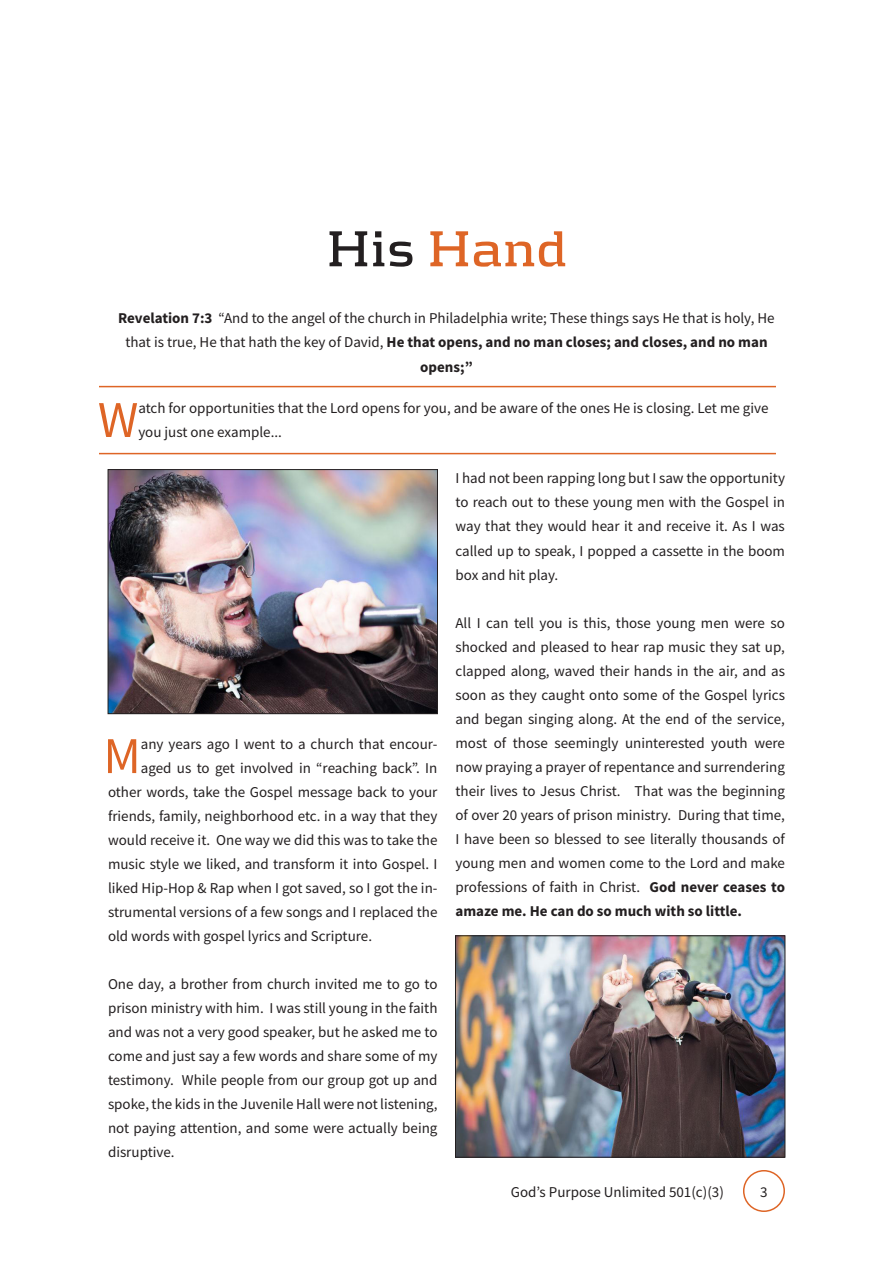
<style>
.page{position:relative;width:893px;height:1263px;background:#fff}
.page>*{position:absolute;margin:0;border:0;box-sizing:border-box;transform-origin:0 0}
.t1{font:700 52.5px "Kontrapunkt";color:#de6526}
.Description_Left{font:51.6px "Source Sans Pro";color:#de6526}
.Description_Left-2{font:15px/24px "Source Sans Pro";color:#231f20;text-align:justify}
.Description_Center{font:15px/24px "Source Sans Pro";color:#231f20;text-align:center}
.s1{color:#231f20}
.s2{font-weight:700}
</style>
<div class="page">
<div style="left:743px;top:1170px;width:42px;height:42px;border:2px solid #de6526;border-radius:50%"></div>
<img style="left:110px;top:471px;width:326px;height:241px">
<div style="left:108px;top:469px;width:330px;height:245px;border:1px solid #231f20"></div>
<img style="left:457px;top:937px;width:326px;height:218px">
<div style="left:455px;top:935px;width:330px;height:222px;border:1px solid #231f20"></div>
<hr style="left:99px;top:386px;width:677px;height:1px;background:#de6526">
<hr style="left:99px;top:453px;width:677px;height:1px;background:#de6526">
<p class="t1" style="left:326px;top:218px;width:242px"><span class="s1">His</span> Hand</p>
<p class="Description_Center" style="left:118px;top:306px;width:658px"><span class="s2">Revelation 7:3</span> “And to the angel of the church in Philadelphia write; These things says He that is holy, He that is true, He that hath the key of David, <span class="s2">He that opens, and no man closes; and closes, and no man opens;”</span></p>
<p class="Description_Left" style="left:98px;top:387px;width:42px">W</p>
<p class="Description_Left-2" style="left:138px;top:396px;width:632px">atch for opportunities that the Lord opens for you, and be aware of the ones He is closing. Let me give you just one example...</p>
<p class="Description_Left" style="left:103px;top:723px;width:39px">M</p>
<p class="Description_Left-2" style="left:141px;top:732px;width:298px">any years ago I went to a church that encour-</p>
<p class="Description_Left-2" style="left:141px;top:756px;width:298px">aged us to get involved in “reaching back”. In</p>
<p class="Description_Left-2" style="left:108px;top:780px;width:331px">other words, take the Gospel message back to your</p>
<p class="Description_Left-2" style="left:108px;top:804px;width:331px">friends, family, neighborhood etc. in a way that they</p>
<p class="Description_Left-2" style="left:108px;top:828px;width:331px">would receive it. One way we did this was to take the</p>
<p class="Description_Left-2" style="left:108px;top:852px;width:331px">music style we liked, and transform it into Gospel. I</p>
<p class="Description_Left-2" style="left:108px;top:876px;width:331px">liked Hip-Hop &amp; Rap when I got saved, so I got the in-</p>
<p class="Description_Left-2" style="left:108px;top:900px;width:331px">strumental versions of a few songs and I replaced the</p>
<p class="Description_Left-2" style="left:108px;top:924px;width:266px">old words with gospel lyrics and Scripture.</p>
<p class="Description_Left-2" style="left:108px;top:972px;width:331px">One day, a brother from church invited me to go to prison ministry with him. I was still young in the faith and was not a very good speaker, but he asked me to come and just say a few words and share some of my testimony. While people from our group got up and spoke, the kids in the Juvenile Hall were not listening, not paying attention, and some were actually being disruptive.</p>
<p class="Description_Left-2" style="left:455px;top:466px;width:331px">I had not been rapping long but I saw the opportunity to reach out to these young men with the Gospel in way that they would hear it and receive it. As I was called up to speak, I popped a cassette in the boom box and hit play.</p>
<p class="Description_Left-2" style="left:455px;top:610px;width:331px">All I can tell you is this, those young men were so shocked and pleased to hear rap music they sat up, clapped along, waved their hands in the air, and as soon as they caught onto some of the Gospel lyrics and began singing along. At the end of the service, most of those seemingly uninterested youth were now praying a prayer of repentance and surrendering their lives to Jesus Christ. That was the beginning of over 20 years of prison ministry. During that time, I have been so blessed to see literally thousands of young men and women come to the Lord and make professions of faith in Christ. <span class="s2">God never ceases to amaze me. He can do so much with so little.</span></p>
<p class="Description_Left-2" style="left:511px;top:1179px;width:215px">God’s Purpose Unlimited 501(c)(3)</p>
<p class="Description_Left-2" style="left:760px;top:1179px;width:9px">3</p>
</div>
